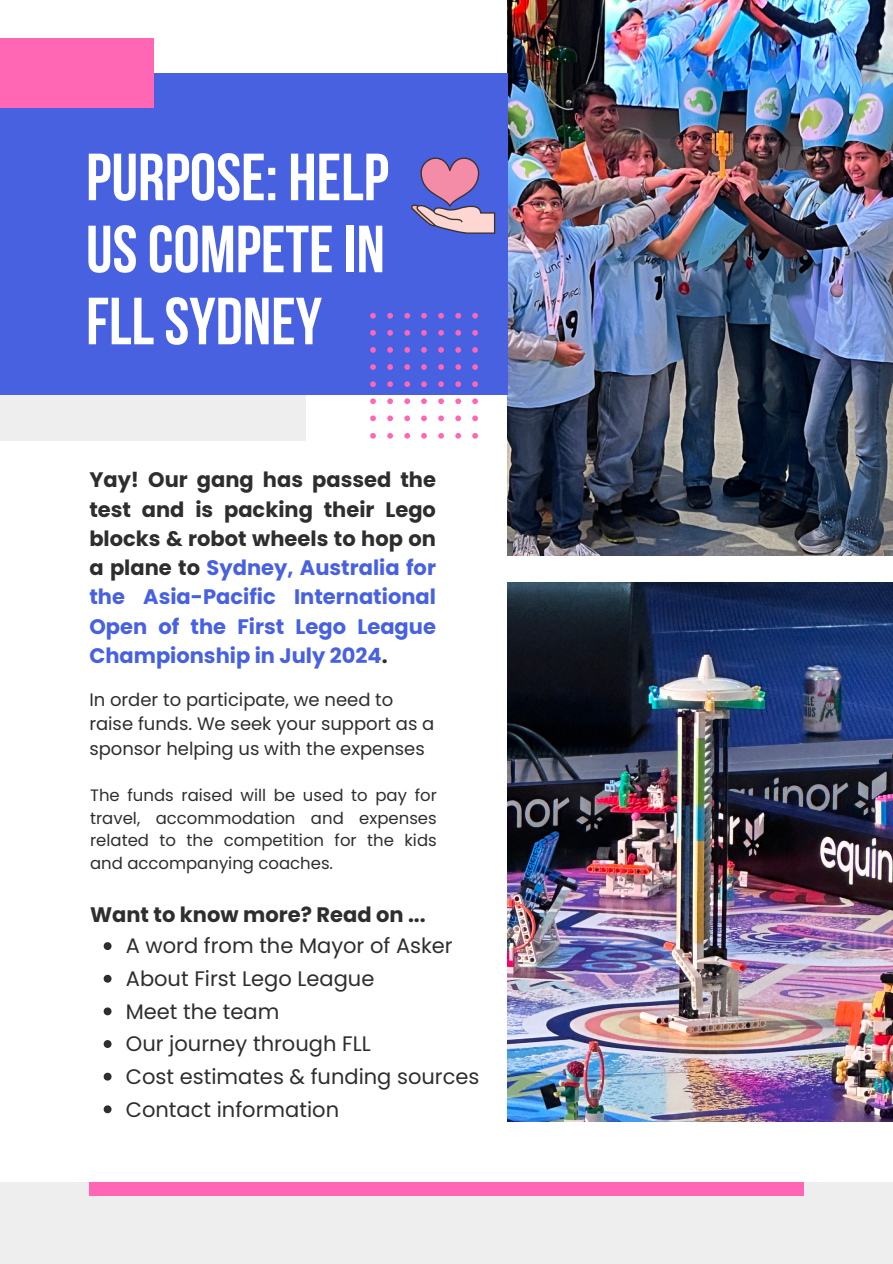
<style>
.page{position:relative;width:893px;height:1264px;background:#fff}
.page>*{position:absolute;margin:0;border:0;box-sizing:border-box;transform-origin:0 0}
.t1{font:700 66.45px/72px "Bebas Neue";color:#fff;text-align:justify}
.t2{font:700 21px/29.2px "Poppins";color:#4761e1;text-align:justify}
.t3{font:21px "Poppins";color:#2e2e2e}
.t4{font:700 21px "Poppins";color:#2e2e2e}
.t5{font:18px/24.8px "Poppins";color:#2e2e2e}
.t6{font:16.5px/22.5px "Poppins";color:#2e2e2e;text-align:justify}
.s1{color:#2e2e2e}
</style>
<div class="page">
<img style="left:508px;top:0;width:384px;height:555px">
<img style="left:508px;top:582px;width:384px;height:539px">
<div style="left:0;top:349px;width:306px;height:92px;background:#eee"></div>
<div style="left:0;top:73px;width:508px;height:321px;background:#4761e1"></div>
<div style="left:0;top:38px;width:154px;height:70px;background:#ff67b5"></div>
<div style="left:0;top:1182px;width:892px;height:81px;background:#eee"></div>
<div style="left:89px;top:1182px;width:715px;height:13px;background:#ff67b5"></div>
<svg style="left:370px;top:313px;width:109px;height:126px"></svg>
<svg style="left:411px;top:157px;width:84px;height:77px"></svg>
<svg style="left:104px;top:942px;width:7px;height:8px"></svg>
<svg style="left:104px;top:974px;width:7px;height:8px"></svg>
<svg style="left:104px;top:1007px;width:7px;height:8px"></svg>
<svg style="left:104px;top:1040px;width:7px;height:7px"></svg>
<svg style="left:104px;top:1072px;width:7px;height:8px"></svg>
<svg style="left:104px;top:1105px;width:7px;height:8px"></svg>
<h1 class="t1" style="left:86px;top:148px;width:304px">PURPOSE: HELP USCOMPETEIN FLLSYDNEY</h1>
<p class="t2" style="left:89px;top:465px;width:348px"><span class="s1">Yay! Our gang has passed the test and is packing their Lego blocks &amp; robot wheels to hop on a plane to</span> Sydney, Australia for the Asia-Pacific International Open of the First Lego League Championship in July 2024<span class="s1">.</span></p>
<p class="t5" style="left:89px;top:686px;width:346px">In order to participate, we need to raise funds. We seek your support as a sponsor helping us with the expenses</p>
<h2 class="t6" style="left:90px;top:784px;width:348px">The funds raised will be used to pay for travel, accommodation and expenses related to the competition for the kids and accompanying coaches.</h2>
<p class="t4" style="left:90px;top:899px;width:337px">Want to know more? Read on ...</p>
<p class="t3" style="left:126px;top:931px;width:328px">A word from the Mayor of Asker</p>
<h2 class="t3" style="left:126px;top:964px;width:250px">About First Lego League</h2>
<p class="t3" style="left:126px;top:996px;width:155px">Meet the team</p>
<p class="t3" style="left:126px;top:1029px;width:246px">Our journey through FLL</p>
<p class="t3" style="left:126px;top:1061px;width:355px">Cost estimates &amp; funding sources</p>
<p class="t3" style="left:126px;top:1094px;width:215px">Contact information</p>
</div>
